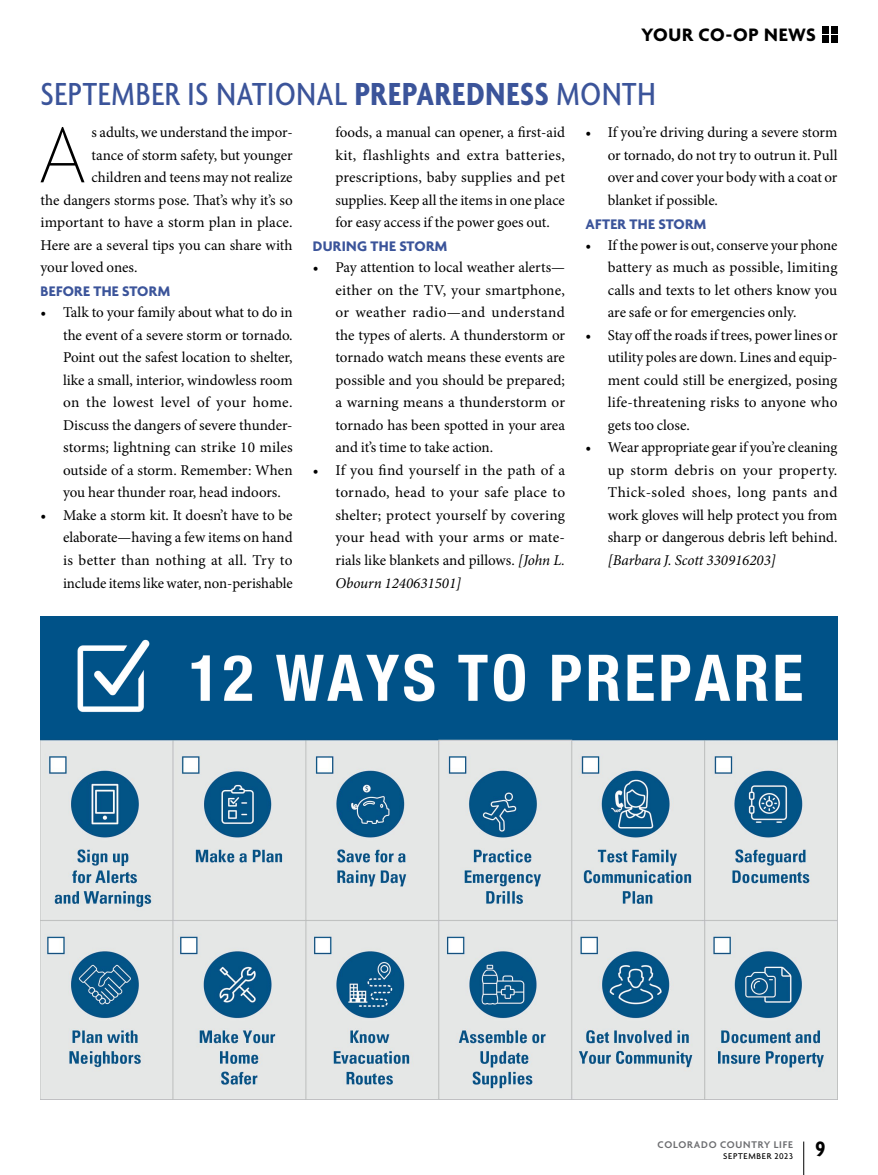
<style>
.page{position:relative;width:878px;height:1175px;background:#fff}
.page>*{position:absolute;margin:0;border:0;box-sizing:border-box;transform-origin:0 0}
.t1{font:100 85.5px "Agenda";color:#000}
.t2{font:500 condensed 34.5px "Agenda";letter-spacing:.02em;color:#3b549a}
.t3{font:700 condensed 22.5px "Agenda";color:#000}
.t4{font:700 19.5px "Agenda";letter-spacing:.03em;color:#000}
.t5{font:15px/22.5px "Minion Pro";color:#000;text-align:justify}
.t6{font:700 15px "Agenda";letter-spacing:.02em;color:#3b549a}
.t7{font:italic 15px "Minion Pro";color:#000}
.t8{font:600 10.5px "Agenda";letter-spacing:.07em;color:#6d6e71}
.t9{font:500 9px "Agenda";letter-spacing:.08em;color:#000}
.s1{font-weight:700}
.s2{font-style:italic}
</style>
<div class="page">
<img style="left:40px;top:617px;width:797px;height:482px">
<hr style="left:803px;top:1141px;width:1px;height:33px;background:#000">
<div style="left:830px;top:36px;width:7px;height:7px;background:#000"></div>
<div style="left:830px;top:26px;width:7px;height:7px;background:#000"></div>
<div style="left:821px;top:36px;width:7px;height:7px;background:#000"></div>
<div style="left:821px;top:26px;width:7px;height:7px;background:#000"></div>
<h3 class="t4" style="left:641px;top:24px;width:176px">YOUR CO-OP NEWS</h3>
<h2 class="t2" style="left:40px;top:75px;width:616px">SEPTEMBER IS NATIONAL <span class="s1">PREPAREDNESS</span> MONTH</h2>
<h1 class="t1" style="left:38px;top:109px;width:51px">A</h1>
<p class="t5" style="left:92px;top:121px;width:202px">s adults, we understand the impor-</p>
<p class="t5" style="left:335px;top:121px;width:231px">foods, a manual can opener, a first-aid kit, flashlights and extra batteries, prescriptions, baby supplies and pet supplies. Keep all the items in one place for easy access if the power goes out.</p>
<p class="t6" style="left:313px;top:238px;width:136px">DURING THE STORM</p>
<p class="t5" style="left:335px;top:256px;width:231px;text-indent:-22px">• Pay attention to local weather alerts— either on the TV, your smartphone, or weather radio—and understand the types of alerts. A thunderstorm or tornado watch means these events are possible and you should be prepared; a warning means a thunderstorm or tornado has been spotted in your area and it’s time to take action.</p>
<p class="t5" style="left:335px;top:459px;width:231px;text-indent:-22px">• If you find yourself in the path of a tornado, head to your safe place to shelter; protect yourself by covering your head with your arms or mate&shy;rials like blankets and pillows. <span class="s2">[John L.<br>Obourn 1240631501]</span></p>
<p class="t5" style="left:608px;top:121px;width:231px;text-indent:-22px">• If you’re driving during a severe storm or tornado, do not try to outrun it. Pull over and cover your body with a coat or blanket if possible.</p>
<p class="t6" style="left:585px;top:216px;width:122px">AFTER THE STORM</p>
<p class="t5" style="left:608px;top:234px;width:231px;text-indent:-22px">• If the power is out, conserve your phone battery as much as possible, limiting calls and texts to let others know you are safe or for emergencies only.</p>
<p class="t5" style="left:608px;top:324px;width:231px;text-indent:-22px">• Stay off the roads if trees, power lines or utility poles are down. Lines and equip&shy;ment could still be energized, posing life-threatening risks to anyone who gets too close.</p>
<p class="t5" style="left:608px;top:436px;width:231px;text-indent:-22px">• Wear appropriate gear if you’re cleaning up storm debris on your property.<br>Thick-soled shoes, long pants and work gloves will help protect you from sharp or dangerous debris left behind.</p>
<p class="t7" style="left:608px;top:550px;width:170px">[Barbara J. Scott 330916203]</p>
<p class="t5" style="left:92px;top:144px;width:202px">tance of storm safety, but younger</p>
<p class="t5" style="left:92px;top:166px;width:202px">children and teens may not realize</p>
<p class="t5" style="left:40px;top:189px;width:254px">the dangers storms pose. That’s why it’s so</p>
<p class="t5" style="left:40px;top:211px;width:254px">important to have a storm plan in place.</p>
<p class="t5" style="left:40px;top:234px;width:254px">Here are a several tips you can share with</p>
<p class="t5" style="left:40px;top:256px;width:98px">your loved ones.</p>
<p class="t6" style="left:40px;top:283px;width:131px">BEFORE THE STORM</p>
<p class="t5" style="left:63px;top:301px;width:231px;text-indent:-22px">• Talk to your family about what to do in the event of a severe storm or tornado.<br>Point out the safest location to shelter, like a small, interior, windowless room on the lowest level of your home.<br>Discuss the dangers of severe thunder&shy;storms; lightning can strike 10 miles outside of a storm. Remember: When you hear thunder roar, head indoors.</p>
<p class="t5" style="left:63px;top:504px;width:231px;text-indent:-22px">• Make a storm kit. It doesn’t have to be elaborate—having a few items on hand is better than nothing at all. Try to include items like water, non-perishable</p>
<p class="t8" style="left:657px;top:1139px;width:137px">COLORADO COUNTRY LIFE</p>
<p class="t9" style="left:723px;top:1151px;width:71px">SEPTEMBER 2023</p>
<h3 class="t3" style="left:815px;top:1136px;width:11px">9</h3>
</div>
